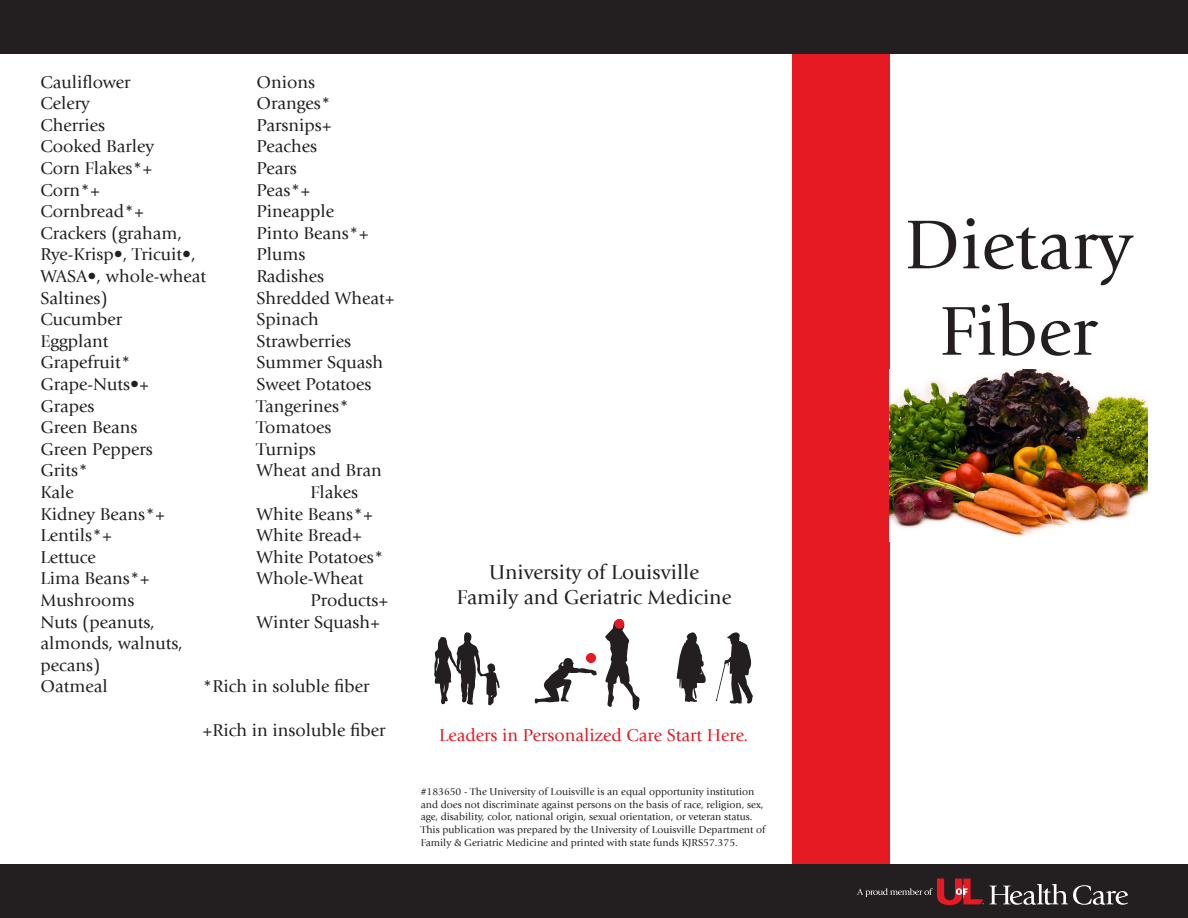
<style>
.page{position:relative;width:1188px;height:918px;background:#fff}
.page>*{position:absolute;margin:0;border:0;box-sizing:border-box;transform-origin:0 0}
.t1{font:72px "Giovanni LT";color:#231f20}
.t2{font:21px "Giovanni LT";color:#231f20}
.t3{font:18px "Giovanni LT";color:#231f20}
.t4{font:18px "Giovanni LT";color:#e51a23}
.t5{font:10.5px/12.6px "Giovanni LT";color:#231f20}
</style>
<div class="page">
<div style="left:0;top:864px;width:1188px;height:54px;background:#231f20"></div>
<div style="left:0;top:0;width:1188px;height:54px;background:#231f20"></div>
<svg style="left:990px;top:884px;width:138px;height:21px"></svg>
<svg style="left:857px;top:879px;width:127px;height:26px"></svg>
<div style="left:792px;top:54px;width:97px;height:810px;background:#e51a23"></div>
<img style="left:889px;top:369px;width:259px;height:167px">
<svg style="left:434px;top:632px;width:66px;height:74px"></svg>
<svg style="left:716px;top:632px;width:37px;height:72px"></svg>
<svg style="left:677px;top:632px;width:29px;height:70px"></svg>
<div style="left:697px;top:683px;width:10px;height:22px;background:#fff"></div>
<svg style="left:534px;top:658px;width:63px;height:46px"></svg>
<div style="left:586px;top:653px;width:10px;height:10px;background:#e51a23;border-radius:50%"></div>
<svg style="left:605px;top:619px;width:35px;height:92px"></svg>
<div style="left:614px;top:619px;width:10px;height:10px;background:#e51a23;border-radius:50%"></div>
<p class="t3" style="left:40px;top:72px;width:92px">Cauliflower</p>
<p class="t3" style="left:256px;top:72px;width:60px">Onions</p>
<p class="t3" style="left:40px;top:93px;width:51px">Celery</p>
<p class="t3" style="left:256px;top:93px;width:76px">Oranges*</p>
<p class="t3" style="left:40px;top:115px;width:66px">Cherries</p>
<p class="t3" style="left:256px;top:115px;width:77px">Parsnips+</p>
<p class="t3" style="left:40px;top:136px;width:115px">Cooked Barley</p>
<p class="t3" style="left:256px;top:136px;width:62px">Peaches</p>
<p class="t3" style="left:40px;top:158px;width:114px">Corn Flakes*+</p>
<p class="t3" style="left:256px;top:158px;width:42px">Pears</p>
<p class="t3" style="left:40px;top:180px;width:61px">Corn*+</p>
<p class="t3" style="left:256px;top:180px;width:56px">Peas*+</p>
<p class="t3" style="left:40px;top:201px;width:105px">Cornbread*+</p>
<p class="t3" style="left:256px;top:201px;width:79px">Pineapple</p>
<p class="t3" style="left:40px;top:223px;width:143px">Crackers (graham,</p>
<p class="t3" style="left:256px;top:223px;width:114px">Pinto Beans*+</p>
<p class="t3" style="left:40px;top:244px;width:157px">Rye-Krisp•, Tricuit•,</p>
<p class="t3" style="left:256px;top:244px;width:50px">Plums</p>
<p class="t3" style="left:40px;top:266px;width:167px">WASA•, whole-wheat</p>
<p class="t3" style="left:256px;top:266px;width:69px">Radishes</p>
<p class="t3" style="left:40px;top:288px;width:69px">Saltines)</p>
<p class="t3" style="left:256px;top:288px;width:140px">Shredded Wheat+</p>
<p class="t3" style="left:40px;top:309px;width:83px">Cucumber</p>
<p class="t3" style="left:256px;top:309px;width:64px">Spinach</p>
<p class="t3" style="left:40px;top:331px;width:69px">Eggplant</p>
<p class="t3" style="left:256px;top:331px;width:96px">Strawberries</p>
<p class="t3" style="left:40px;top:352px;width:92px">Grapefruit*</p>
<p class="t3" style="left:256px;top:352px;width:128px">Summer Squash</p>
<p class="t3" style="left:40px;top:374px;width:110px">Grape-Nuts•+</p>
<p class="t3" style="left:256px;top:374px;width:117px">Sweet Potatoes</p>
<p class="t3" style="left:40px;top:396px;width:55px">Grapes</p>
<p class="t3" style="left:256px;top:396px;width:94px">Tangerines*</p>
<p class="t3" style="left:40px;top:417px;width:99px">Green Beans</p>
<p class="t3" style="left:256px;top:417px;width:77px">Tomatoes</p>
<p class="t3" style="left:40px;top:439px;width:114px">Green Peppers</p>
<p class="t3" style="left:256px;top:439px;width:61px">Turnips</p>
<p class="t3" style="left:40px;top:460px;width:49px">Grits*</p>
<p class="t3" style="left:256px;top:460px;width:127px">Wheat and Bran</p>
<p class="t3" style="left:40px;top:482px;width:35px">Kale</p>
<p class="t3" style="left:310px;top:482px;width:49px">Flakes</p>
<p class="t3" style="left:40px;top:504px;width:126px">Kidney Beans*+</p>
<p class="t3" style="left:256px;top:504px;width:118px">White Beans*+</p>
<p class="t3" style="left:40px;top:525px;width:73px">Lentils*+</p>
<p class="t3" style="left:256px;top:525px;width:107px">White Bread+</p>
<p class="t3" style="left:40px;top:547px;width:57px">Lettuce</p>
<p class="t3" style="left:256px;top:547px;width:129px">White Potatoes*</p>
<p class="t3" style="left:40px;top:568px;width:111px">Lima Beans*+</p>
<p class="t3" style="left:256px;top:568px;width:109px">Whole-Wheat</p>
<p class="t3" style="left:40px;top:590px;width:96px">Mushrooms</p>
<p class="t3" style="left:310px;top:590px;width:80px">Products+</p>
<p class="t3" style="left:40px;top:612px;width:116px">Nuts (peanuts,</p>
<p class="t3" style="left:256px;top:612px;width:125px">Winter Squash+</p>
<p class="t3" style="left:40px;top:633px;width:144px">almonds, walnuts,</p>
<p class="t3" style="left:40px;top:655px;width:61px">pecans)</p>
<p class="t3" style="left:40px;top:676px;width:69px">Oatmeal</p>
<p class="t3" style="left:202px;top:676px;width:168px">*Rich in soluble fiber</p>
<p class="t3" style="left:202px;top:720px;width:184px">+Rich in insoluble fiber</p>
<p class="t2" style="left:489px;top:560px;width:211px">University of Louisville</p>
<p class="t2" style="left:457px;top:585px;width:276px">Family and Geriatric Medicine</p>
<p class="t4" style="left:439px;top:725px;width:310px">Leaders in Personalized Care Start Here.</p>
<p class="t5" style="left:421px;top:786px;width:346px">#183650 - The University of Louisville is an equal opportunity institution and does not discriminate against persons on the basis of race, religion, sex, age, disability, color, national origin, sexual orientation, or veteran status.<br>This publication was prepared by the University of Louisville Department of Family &amp; Geriatric Medicine and printed with state funds KJRS57.375.</p>
<p class="t1" style="left:904px;top:204px;width:229px">Dietary</p>
<p class="t1" style="left:940px;top:291px;width:159px">Fiber</p>
</div>
